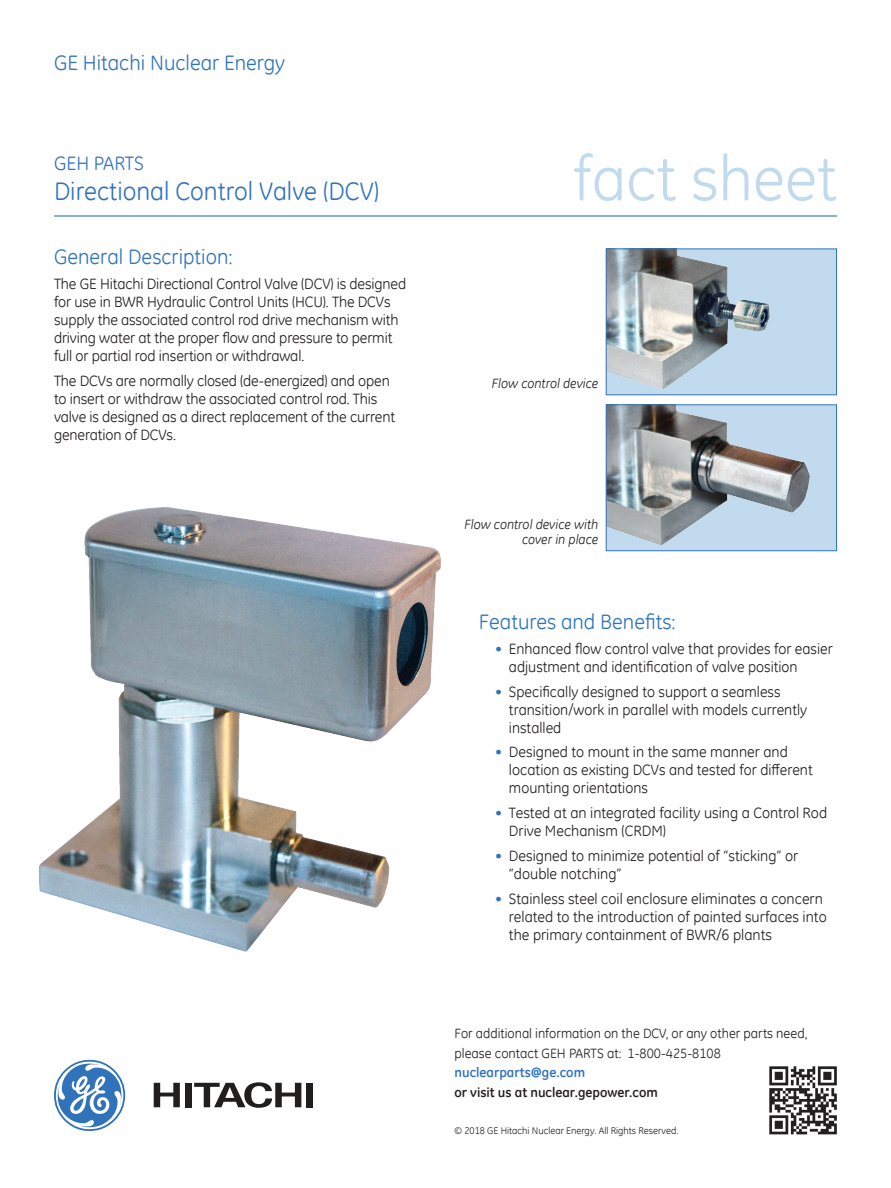
<style>
.page{position:relative;width:891px;height:1188px;background:#fff}
.page>*{position:absolute;margin:0;border:0;box-sizing:border-box;transform-origin:0 0}
.t1{font:63px "GE Inspira";color:#c1daed}
.t2{font:25.5px "GE Inspira";color:#3073ba}
.t3{font:21px "GE Inspira";color:#3073ba}
.t4{font:19.5px "GE Inspira";color:#3073ba}
.t5{font:15px/18px "GE Inspira";color:#231f20}
.t6{font:13.5px/19.5px "GE Inspira";color:#231f20}
.t7{font:italic 13.5px/15px "GE Inspira";color:#231f20;text-align:right}
.t8{font:700 13.5px "GE Inspira";color:#231f20}
.t9{font:700 13.5px "GE Inspira";color:#3073ba}
.t10{font:9.75px "GE Inspira";color:#231f20}
.s1{color:#3073ba}
</style>
<div class="page">
<svg style="left:54px;top:1060px;width:71px;height:71px"></svg>
<svg style="left:154px;top:1083px;width:26px;height:24px"></svg>
<div style="left:185px;top:1083px;width:7px;height:24px;background:#211e1e"></div>
<div style="left:307px;top:1083px;width:6px;height:24px;background:#211e1e"></div>
<svg style="left:194px;top:1082px;width:107px;height:26px"></svg>
<hr style="left:54px;top:215px;width:783px;height:2px;background:#3073ba">
<img style="left:769px;top:1066px;width:68px;height:69px">
<img style="left:608px;top:406px;width:227px;height:143px">
<div style="left:606px;top:404px;width:231px;height:147px;border:1px solid #3073ba"></div>
<img style="left:608px;top:250px;width:227px;height:143px">
<div style="left:606px;top:248px;width:231px;height:147px;border:1px solid #3073ba"></div>
<img style="left:38px;top:507px;width:403px;height:445px">
<h3 class="t3" style="left:54px;top:49px;width:233px">GE Hitachi Nuclear Energy</h3>
<h3 class="t4" style="left:54px;top:150px;width:92px">GEH PARTS</h3>
<h2 class="t2" style="left:54px;top:175px;width:327px">Directional Control Valve (DCV)</h2>
<h1 class="t1" style="left:573px;top:138px;width:265px">fact sheet</h1>
<h3 class="t3" style="left:54px;top:243px;width:180px">General Description:</h3>
<p class="t5" style="left:54px;top:274px;width:354px">The GE Hitachi Directional Control Valve (DCV) is designed for use in BWR Hydraulic Control Units (HCU). The DCVs supply the associated control rod drive mechanism with driving water at the proper flow and pressure to permit full or partial rod insertion or withdrawal.</p>
<p class="t5" style="left:54px;top:371px;width:343px">The DCVs are normally closed (de-energized) and open to insert or withdraw the associated control rod. This valve is designed as a direct replacement of the current generation of DCVs.</p>
<p class="t7" style="left:492px;top:376px;width:108px">Flow control device</p>
<p class="t7" style="left:464px;top:517px;width:135px">Flow control device with cover in place</p>
<h3 class="t3" style="left:479px;top:608px;width:198px">Features and Benefits:</h3>
<p class="t5" style="left:509px;top:639px;width:325px;text-indent:-14px"><span class="s1">•</span> Enhanced flow control valve that provides for easier adjustment and identification of valve position</p>
<p class="t5" style="left:509px;top:682px;width:300px;text-indent:-14px"><span class="s1">•</span> Specifically designed to support a seamless transition/work in parallel with models currently installed</p>
<p class="t5" style="left:509px;top:743px;width:305px;text-indent:-14px"><span class="s1">•</span> Designed to mount in the same manner and location as existing DCVs and tested for different mounting orientations</p>
<p class="t5" style="left:509px;top:803px;width:320px;text-indent:-14px"><span class="s1">•</span> Tested at an integrated facility using a Control Rod<br>Drive Mechanism (CRDM)</p>
<p class="t5" style="left:509px;top:846px;width:291px;text-indent:-14px"><span class="s1">•</span> Designed to minimize potential of “sticking” or “double notching”</p>
<p class="t5" style="left:509px;top:889px;width:319px;text-indent:-14px"><span class="s1">•</span> Stainless steel coil enclosure eliminates a concern related to the introduction of painted surfaces into the primary containment of BWR/6 plants</p>
<p class="t6" style="left:454px;top:1024px;width:354px">For additional information on the DCV, or any other parts need, please contact GEH PARTS at: 1-800-425-8108</p>
<p class="t9" style="left:455px;top:1064px;width:132px">nuclearparts@ge.com</p>
<p class="t8" style="left:455px;top:1084px;width:205px">or visit us at nuclear.gepower.com</p>
<p class="t10" style="left:454px;top:1124px;width:225px">© 2018 GE Hitachi Nuclear Energy. All Rights Reserved.</p>
</div>
